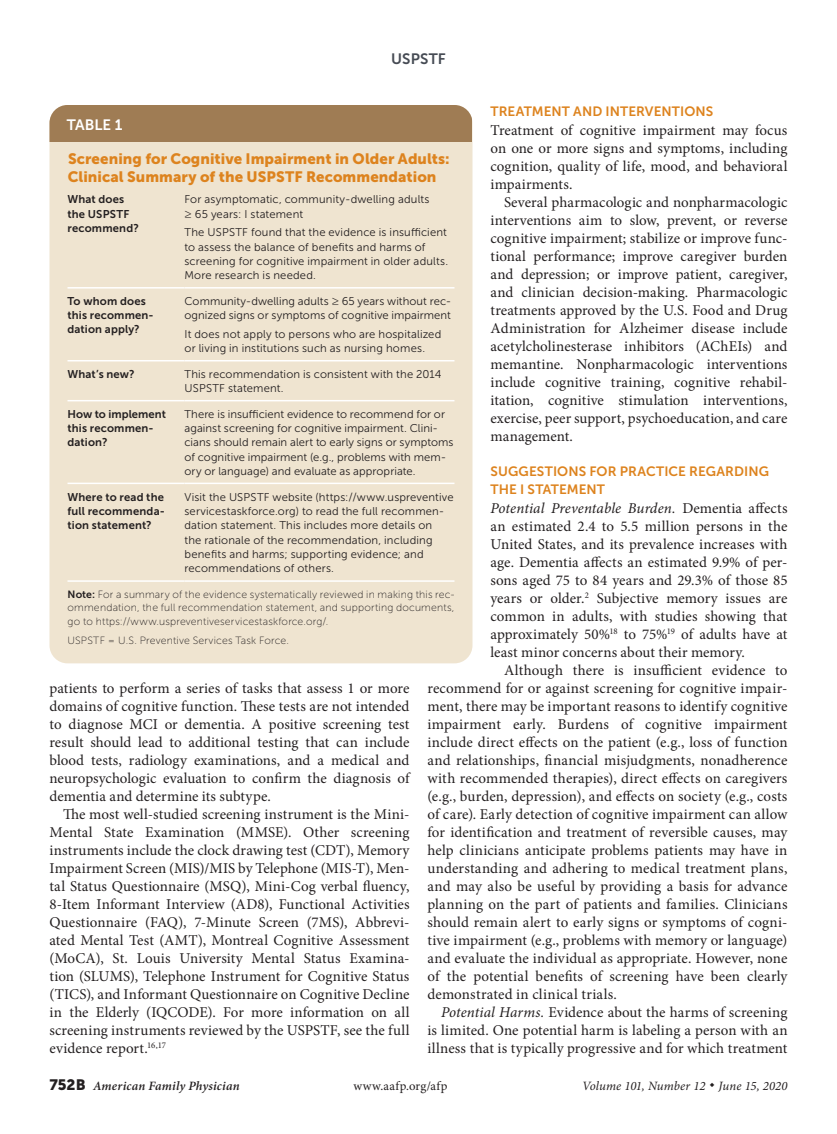
<style>
.page{position:relative;width:837px;height:1134px;background:#fff}
.page>*{position:absolute;margin:0;border:0;box-sizing:border-box;transform-origin:0 0}
.body_text{font:15px/18px "Minion Pro";letter-spacing:.01em;color:#231f20;text-align:justify}
.body_noindent{font:15px/18px "Minion Pro";letter-spacing:.005em;color:#231f20;text-align:justify}
.table_title{font:15px/18px "Museo Sans 900";letter-spacing:.005em;color:#dd831e}
.t1{font:15px "Museo Sans 700";letter-spacing:.005em;color:#464b54}
.table{font:15px "Museo Sans 700";color:#fff}
.head2{font:13.5px/18px "Museo Sans 700";letter-spacing:.005em;color:#dd831e}
.t2{font:italic 12.75px "Minion Pro";letter-spacing:.01em;color:#231f20}
.t3{font:italic 600 12.75px "Minion Pro";letter-spacing:.015em;color:#231f20}
.t4{font:12.75px "Minion Pro";letter-spacing:.03em;color:#231f20}
.table_data_last_col{font:11.25px/14.2px "Museo Sans 300";letter-spacing:.01em;color:#231f20}
.table_data{font:11.25px/14.2px "Museo Sans 700";letter-spacing:.015em;color:#231f20}
.table_fig_note{font:10.5px/13.5px "Museo Sans 100";letter-spacing:.015em;color:#231f20;text-align:justify}
.s1{font-style:italic}
.s2{font-family:"Museo Sans 700"}
.s3{font-family:"Museo Sans 900";font-weight:400;font-style:normal;font-size:15px}
</style>
<div class="page">
<div style="left:50px;top:105px;width:422px;height:558px;background:#efe4d0;border-radius:18px"></div>
<hr style="left:68px;top:287px;width:116px;height:2px;background:#fff">
<hr style="left:184px;top:287px;width:270px;height:2px;background:#fff">
<hr style="left:68px;top:360px;width:116px;height:2px;background:#fff">
<hr style="left:184px;top:360px;width:270px;height:2px;background:#fff">
<hr style="left:68px;top:400px;width:116px;height:1px;background:#fff">
<hr style="left:184px;top:400px;width:270px;height:1px;background:#fff">
<hr style="left:68px;top:483px;width:116px;height:1px;background:#fff">
<hr style="left:184px;top:483px;width:270px;height:1px;background:#fff">
<hr style="left:68px;top:580px;width:116px;height:2px;background:#fff">
<hr style="left:184px;top:580px;width:270px;height:2px;background:#fff">
<div style="left:50px;top:105px;width:422px;height:37px;background:#9f7c54"></div>
<p class="t1" style="left:391px;top:50px;width:56px">USPSTF</p>
<p class="head2" style="left:490px;top:102px;width:224px">TREATMENT AND INTERVENTIONS</p>
<p class="body_noindent" style="left:490px;top:121px;width:299px">Treatment of cognitive impairment may focus on one or more signs and symptoms, including cognition, quality of life, mood, and behavioral impairments.</p>
<p class="body_text" style="left:490px;top:193px;width:299px;text-indent:14px">Several pharmacologic and nonpharmacologic interventions aim to slow, prevent, or reverse cognitive impairment; stabilize or improve func&shy;tional performance; improve caregiver burden and depression; or improve patient, caregiver, and clinician decision-making. Pharmacologic treatments approved by the U.S. Food and Drug Administration for Alzheimer disease include acetylcholinesterase inhibitors (AChEIs) and memantine. Nonpharmacologic interventions include cognitive training, cognitive rehabil&shy;itation, cognitive stimulation interventions, exercise, peer support, psychoeducation, and care management.</p>
<p class="head2" style="left:490px;top:462px;width:280px">SUGGESTIONS FOR PRACTICE REGARDING<br>THE I STATEMENT</p>
<p class="body_noindent" style="left:490px;top:499px;width:299px"><span class="s1">Potential Preventable Burden.</span> Dementia affects an estimated 2.4 to 5.5 million persons in the United States, and its prevalence increases with age. Dementia affects an estimated 9.9% of per&shy;sons aged 75 to 84 years and 29.3% of those 85 years or older.<sup>2</sup> Subjective memory issues are common in adults, with studies showing that approximately 50%<sup>18</sup> to 75%<sup>19</sup> of adults have at least minor concerns about their memory.</p>
<p class="body_text" style="left:428px;top:661px;width:362px;text-indent:76px">Although there is insufficient evidence to recommend for or against screening for cognitive impair&shy;ment, there may be important reasons to identify cognitive impairment early. Burdens of cognitive impairment include direct effects on the patient (e.g., loss of function and relationships, financial misjudgments, nonadherence with recommended therapies), direct effects on caregivers (e.g., burden, depression), and effects on society (e.g., costs of care). Early detection of cognitive impairment can allow for identification and treatment of reversible causes, may help clinicians anticipate problems patients may have in understanding and adhering to medical treatment plans, and may also be useful by providing a basis for advance planning on the part of patients and families. Clinicians should remain alert to early signs or symptoms of cogni&shy;tive impairment (e.g., problems with memory or language) and evaluate the individual as appropriate. However, none of the potential benefits of screening have been clearly demonstrated in clinical trials.</p>
<p class="body_text" style="left:428px;top:1003px;width:362px;text-indent:14px"><span class="s1">Potential Harms.</span> Evidence about the harms of screening is limited. One potential harm is labeling a person with an illness that is typically progressive and for which treatment</p>
<p class="table" style="left:67px;top:116px;width:57px">TABLE 1</p>
<p class="table_title" style="left:68px;top:149px;width:384px">Screening for Cognitive Impairment in Older Adults:<br>Clinical Summary of the USPSTF Recommendation</p>
<p class="table_data" style="left:68px;top:192px;width:73px">What does the USPSTF recommend?</p>
<p class="table_data_last_col" style="left:184px;top:193px;width:247px">For asymptomatic, community-dwelling adults ≥ 65 years: I statement</p>
<p class="table_data_last_col" style="left:184px;top:226px;width:265px">The USPSTF found that the evidence is insufficient to assess the balance of benefits and harms of screening for cognitive impairment in older adults.<br>More research is needed.</p>
<p class="table_data" style="left:68px;top:294px;width:88px">To whom does this recommen&shy;dation apply?</p>
<p class="table_data_last_col" style="left:184px;top:294px;width:268px">Community-dwelling adults ≥ 65 years without rec&shy;ognized signs or symptoms of cognitive impairment</p>
<p class="table_data_last_col" style="left:184px;top:327px;width:258px">It does not apply to persons who are hospitalized or living in institutions such as nursing homes.</p>
<p class="table_data" style="left:68px;top:367px;width:68px">What’s new?</p>
<p class="table_data_last_col" style="left:184px;top:367px;width:259px">This recommendation is consistent with the 2014<br>USPSTF statement.</p>
<p class="table_data" style="left:68px;top:407px;width:100px">How to implement this recommen&shy;dation?</p>
<p class="table_data_last_col" style="left:184px;top:407px;width:270px">There is insufficient evidence to recommend for or against screening for cognitive impairment. Clini&shy;cians should remain alert to early signs or symptoms of cognitive impairment (e.g., problems with mem&shy;ory or language) and evaluate as appropriate.</p>
<p class="table_data" style="left:68px;top:490px;width:99px;text-align:justify">Where to read the full recommenda&shy;tion statement?</p>
<p class="table_data_last_col" style="left:184px;top:490px;width:271px">Visit the USPSTF website (https://www.uspreventive servicestaskforce.org) to read the full recommen&shy;dation statement. This includes more details on<br>the rationale of the recommendation, including benefits and harms; supporting evidence; and recommendations of others.</p>
<p class="table_fig_note" style="left:68px;top:588px;width:389px"><span class="s2">Note:</span> For a summary of the evidence systematically reviewed in making this rec&shy;ommendation, the full recommendation statement, and supporting documents, go to https://www.uspreventiveservicestaskforce.org/.</p>
<p class="table_fig_note" style="left:68px;top:634px;width:223px">USPSTF = U.S. Preventive Services Task Force.</p>
<p class="body_noindent" style="left:50px;top:679px;width:362px">patients to perform a series of tasks that assess 1 or more domains of cognitive function. These tests are not intended to diagnose MCI or dementia. A positive screening test result should lead to additional testing that can include blood tests, radiology examinations, and a medical and neuropsychologic evaluation to confirm the diagnosis of dementia and determine its subtype.</p>
<p class="body_text" style="left:50px;top:805px;width:362px;text-indent:14px">The most well-studied screening instrument is the Mini-Mental State Examination (MMSE). Other screening instruments include the clock drawing test (CDT), Memory Impairment Screen (MIS)/MIS by Telephone (MIS-T), Men&shy;tal Status Questionnaire (MSQ), Mini-Cog verbal fluency, 8-Item Informant Interview (AD8), Functional Activities Questionnaire (FAQ), 7-Minute Screen (7MS), Abbrevi&shy;ated Mental Test (AMT), Montreal Cognitive Assessment (MoCA), St. Louis University Mental Status Examina&shy;tion (SLUMS), Telephone Instrument for Cognitive Status (TICS), and Informant Questionnaire on Cognitive Decline in the Elderly (IQCODE). For more information on all screening instruments reviewed by the USPSTF, see the full evidence report.<sup>16,17</sup></p>
<p class="t3" style="left:50px;top:1077px;width:192px"><span class="s3">752B</span> American Family Physician</p>
<p class="t4" style="left:353px;top:1078px;width:96px">www.aafp.org/afp</p>
<p class="t2" style="left:582px;top:1078px;width:207px">Volume 101, Number 12 ◆ June 15, 2020</p>
</div>
